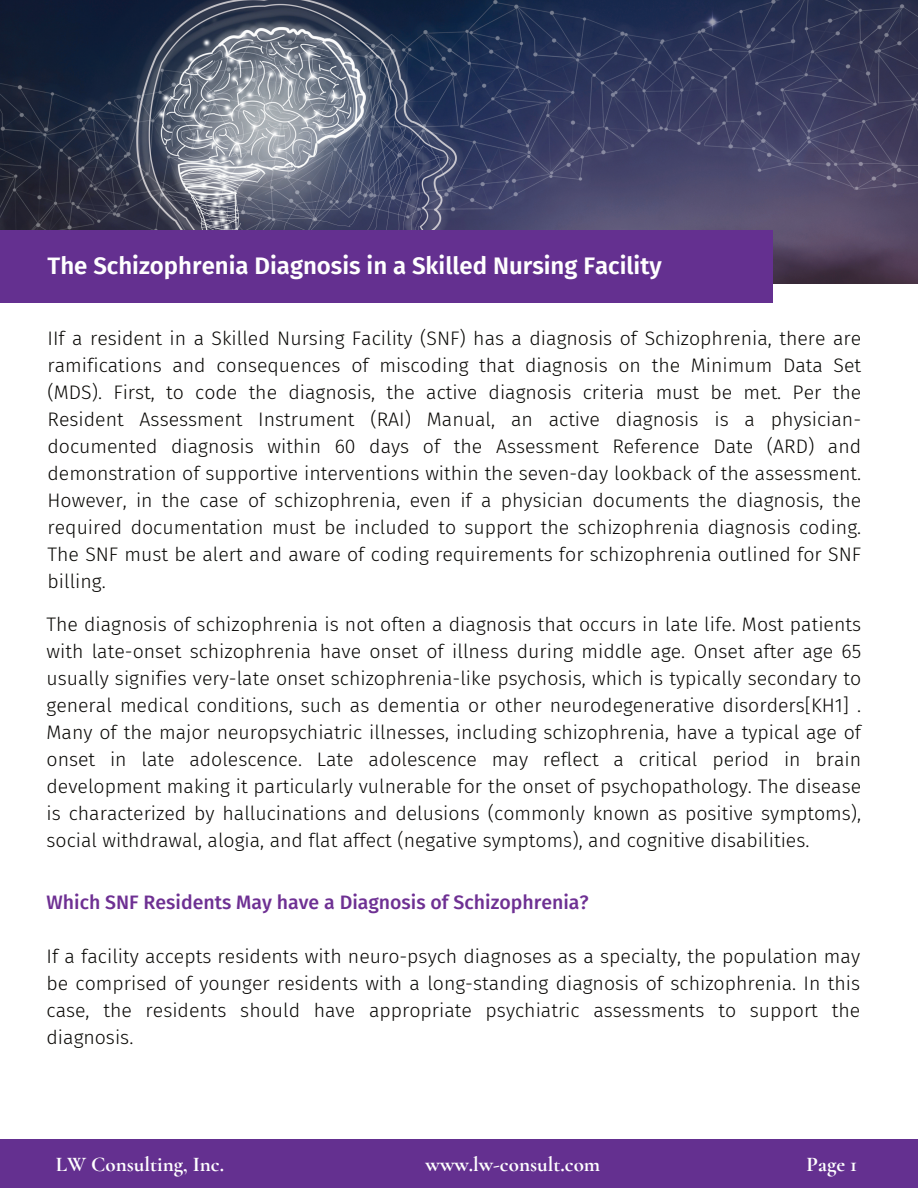
<style>
.page{position:relative;width:918px;height:1188px;background:#fff}
.page>*{position:absolute;margin:0;border:0;box-sizing:border-box;transform-origin:0 0}
.t1{font:600 24px "Fira Sans";color:#fff}
.t2{font:700 21px "Cormorant Garamond";color:#fff}
.t3{font:300 19.5px/27px "Fira Sans";color:#080704;text-align:justify}
.t4{font:500 19.5px "Fira Sans";color:#6e3093}
</style>
<div class="page">
<img style="left:0;top:0;width:918px;height:284px">
<div style="left:0;top:230px;width:773px;height:73px;background:#643090"></div>
<div style="left:0;top:1139px;width:918px;height:49px;background:#643090"></div>
<p class="t1" style="left:48px;top:246px;width:616px">The Schizophrenia Diagnosis in a Skilled Nursing Facility</p>
<p class="t3" style="left:48px;top:324px;width:815px">IIf a resident in a Skilled Nursing Facility (SNF) has a diagnosis of Schizophrenia, there are ramifications and consequences of miscoding that diagnosis on the Minimum Data Set (MDS). First, to code the diagnosis, the active diagnosis criteria must be met. Per the Resident Assessment Instrument (RAI) Manual, an active diagnosis is a physician&shy;documented diagnosis within 60 days of the Assessment Reference Date (ARD) and demonstration of supportive interventions within the seven-day lookback of the assessment.<br>However, in the case of schizophrenia, even if a physician documents the diagnosis, the required documentation must be included to support the schizophrenia diagnosis coding.<br>The SNF must be alert and aware of coding requirements for schizophrenia outlined for SNF billing.</p>
<p class="t3" style="left:47px;top:610px;width:816px">The diagnosis of schizophrenia is not often a diagnosis that occurs in late life. Most patients with late-onset schizophrenia have onset of illness during middle age. Onset after age 65 usually signifies very-late onset schizophrenia-like psychosis, which is typically secondary to general medical conditions, such as dementia or other neurodegenerative disorders[KH1] .<br>Many of the major neuropsychiatric illnesses, including schizophrenia, have a typical age of onset in late adolescence. Late adolescence may reflect a critical period in brain development making it particularly vulnerable for the onset of psychopathology. The disease is characterized by hallucinations and delusions (commonly known as positive symptoms), social withdrawal, alogia, and flat affect (negative symptoms), and cognitive disabilities.</p>
<p class="t4" style="left:47px;top:886px;width:544px">Which SNF Residents May have a Diagnosis of Schizophrenia?</p>
<p class="t3" style="left:47px;top:942px;width:815px">If a facility accepts residents with neuro-psych diagnoses as a specialty, the population may be comprised of younger residents with a long-standing diagnosis of schizophrenia. In this case, the residents should have appropriate psychiatric assessments to support the diagnosis.</p>
<p class="t2" style="left:56px;top:1151px;width:170px">LW Consulting, Inc.</p>
<p class="t2" style="left:426px;top:1151px;width:176px">www.lw-consult.com</p>
<p class="t2" style="left:807px;top:1151px;width:52px">Page 1</p>
</div>
